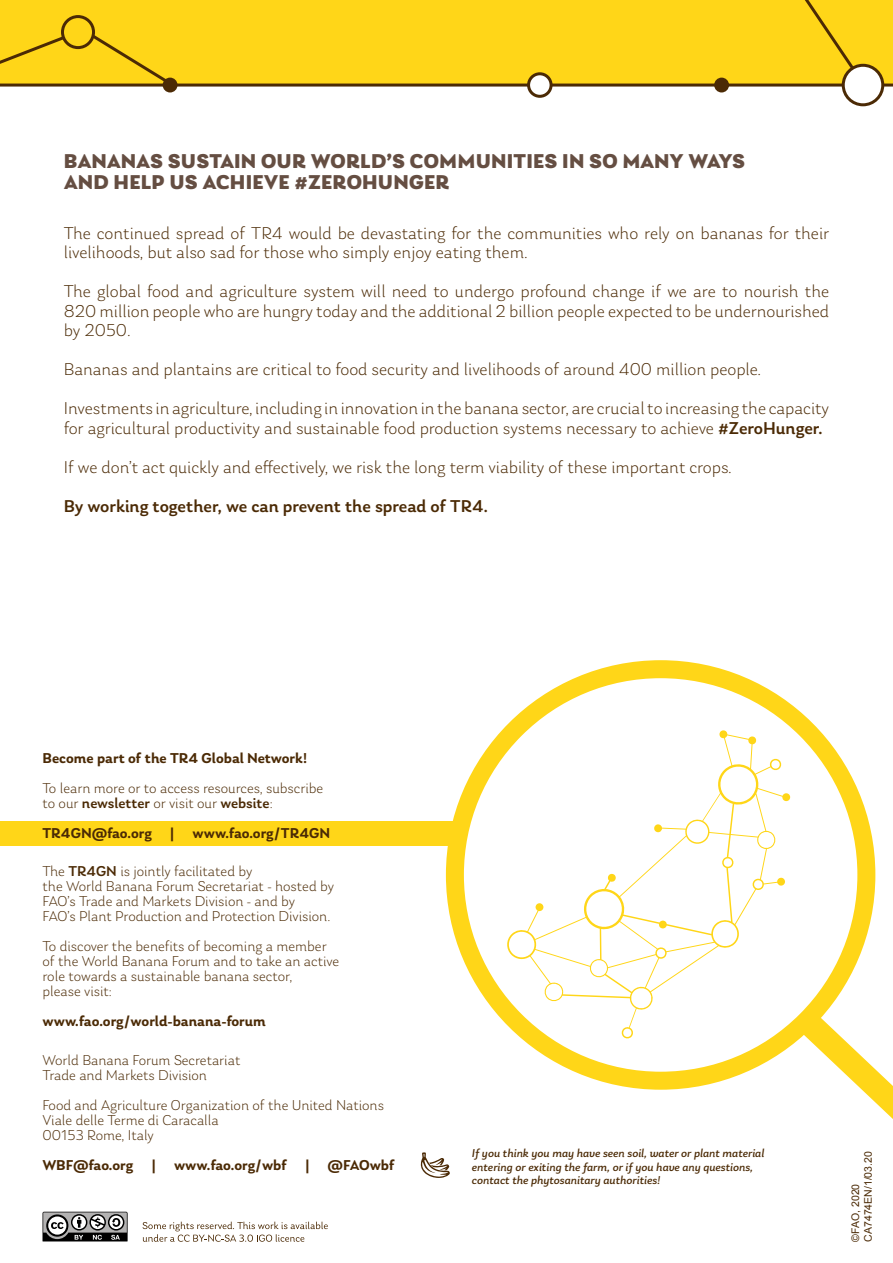
<style>
.page{position:relative;width:893px;height:1263px;background:#fff}
.page>*{position:absolute;margin:0;border:0;box-sizing:border-box;transform-origin:0 0}
.t1{font:900 21px/21px "Laca";letter-spacing:.01em;color:#654e42}
.t2{font:300 18px/19.5px "Laca";color:#4b2a05}
.t3{font:500 18px "Laca";color:#4b2a05}
.t4{font:300 15px/15px "Laca";color:#4b2a05}
.t5{font:600 15px "Laca";color:#4b2a05}
.t6{font:italic 12px/13.5px "Laca";color:#4b2a05}
.t7{font:10.5px/12.6px "Arial";color:#4b2a05}
.s1{font-weight:500}
</style>
<div class="page">
<div style="left:0;top:0;width:893px;height:85px;background:#ffd618"></div>
<hr style="left:0;top:84px;width:893px;height:3px;background:#4b2a05">
<div style="left:529px;top:74px;width:22px;height:22px;background:#fff;border-radius:50%"></div>
<div style="left:527px;top:72px;width:26px;height:26px;border:3px solid #4b2a05;border-radius:50%"></div>
<div style="left:714px;top:78px;width:15px;height:14px;background:#4b2a05;border-radius:50%"></div>
<div style="left:163px;top:78px;width:15px;height:14px;background:#4b2a05;border-radius:50%"></div>
<svg style="left:446px;top:660px;width:429px;height:430px"></svg>
<div style="left:0;top:821px;width:461px;height:24px;background:#ffd618"></div>
<svg style="left:797px;top:1010px;width:96px;height:109px"></svg>
<svg style="left:506px;top:730px;width:285px;height:309px"></svg>
<svg style="left:781px;top:0;width:85px;height:88px"></svg>
<svg style="left:0;top:22px;width:173px;height:65px"></svg>
<div style="left:62px;top:17px;width:32px;height:31px;background:#ffd618;border-radius:50%"></div>
<div style="left:61px;top:15px;width:34px;height:34px;border:3px solid #4b2a05;border-radius:50%"></div>
<div style="left:843px;top:65px;width:40px;height:40px;background:#fff;border-radius:50%"></div>
<div style="left:842px;top:64px;width:42px;height:42px;border:3px solid #4b2a05;border-radius:50%"></div>
<svg style="left:43px;top:1212px;width:85px;height:29px"></svg>
<svg style="left:143px;top:1222px;width:185px;height:20px"></svg>
<svg style="left:420px;top:1152px;width:30px;height:26px"></svg>
<p class="t1" style="left:64px;top:151px;width:683px">BANANAS SUSTAIN OUR WORLD’S COMMUNITIES IN SO MANY WAYS<br>AND HELP US ACHIEVE #ZEROHUNGER</p>
<p class="t2" style="left:64px;top:223px;width:767px">The continued spread of TR4 would be devastating for the communities who rely on bananas for their livelihoods, but also sad for those who simply enjoy eating them.</p>
<p class="t2" style="left:64px;top:282px;width:767px;text-align:justify">The global food and agriculture system will need to undergo profound change if we are to nourish the 820 million people who are hungry today and the additional 2 billion people expected to be undernourished by 2050.</p>
<p class="t2" style="left:64px;top:350px;width:767px;line-height:39px">Bananas and plantains are critical to food security and livelihoods of around 400 million people.<br>Investments in agriculture, including in innovation in the banana sector, are crucial to increasing the capacity</p>
<p class="t2" style="left:64px;top:408px;width:761px;line-height:39px">for agricultural productivity and sustainable food production systems necessary to achieve <span class="s1">#ZeroHunger.<br></span>If we don’t act quickly and effectively, we risk the long term viability of these important crops.</p>
<p class="t3" style="left:64px;top:495px;width:426px">By working together, we can prevent the spread of TR4.</p>
<p class="t5" style="left:43px;top:749px;width:266px">Become part of the TR4 Global Network!</p>
<p class="t4" style="left:43px;top:780px;width:282px">To learn more or to access resources, subscribe to our <span class="s1">newsletter</span> or visit our <span class="s1">website</span>:</p>
<p class="t5" style="left:43px;top:824px;width:289px">TR4GN@fao.org | www.fao.org/TR4GN</p>
<p class="t4" style="left:43px;top:864px;width:293px">The <span class="s1">TR4GN</span> is jointly facilitated by<br>the World Banana Forum Secretariat - hosted by FAO’s Trade and Markets Division - and by<br>FAO’s Plant Production and Protection Division.</p>
<p class="t4" style="left:43px;top:939px;width:298px">To discover the benefits of becoming a member of the World Banana Forum and to take an active role towards a sustainable banana sector,<br>please visit:</p>
<p class="t5" style="left:43px;top:1012px;width:225px">www.fao.org/world-banana-forum</p>
<p class="t4" style="left:43px;top:1052px;width:199px">World Banana Forum Secretariat<br>Trade and Markets Division</p>
<p class="t4" style="left:43px;top:1097px;width:343px">Food and Agriculture Organization of the United Nations<br>Viale delle Terme di Caracalla<br>00153 Rome, Italy</p>
<p class="t5" style="left:43px;top:1156px;width:354px">WBF@fao.org | www.fao.org/wbf | @FAOwbf</p>
<p class="t7" style="left:849px;top:1242px;width:92px;rotate:-90deg">©FAO, 2020<br>CA7474EN/1/03.20</p>
<p class="t6" style="left:472px;top:1146px;width:294px">If you think you may have seen soil, water or plant material entering or exiting the farm, or if you have any questions, contact the phytosanitary authorities!</p>
</div>
